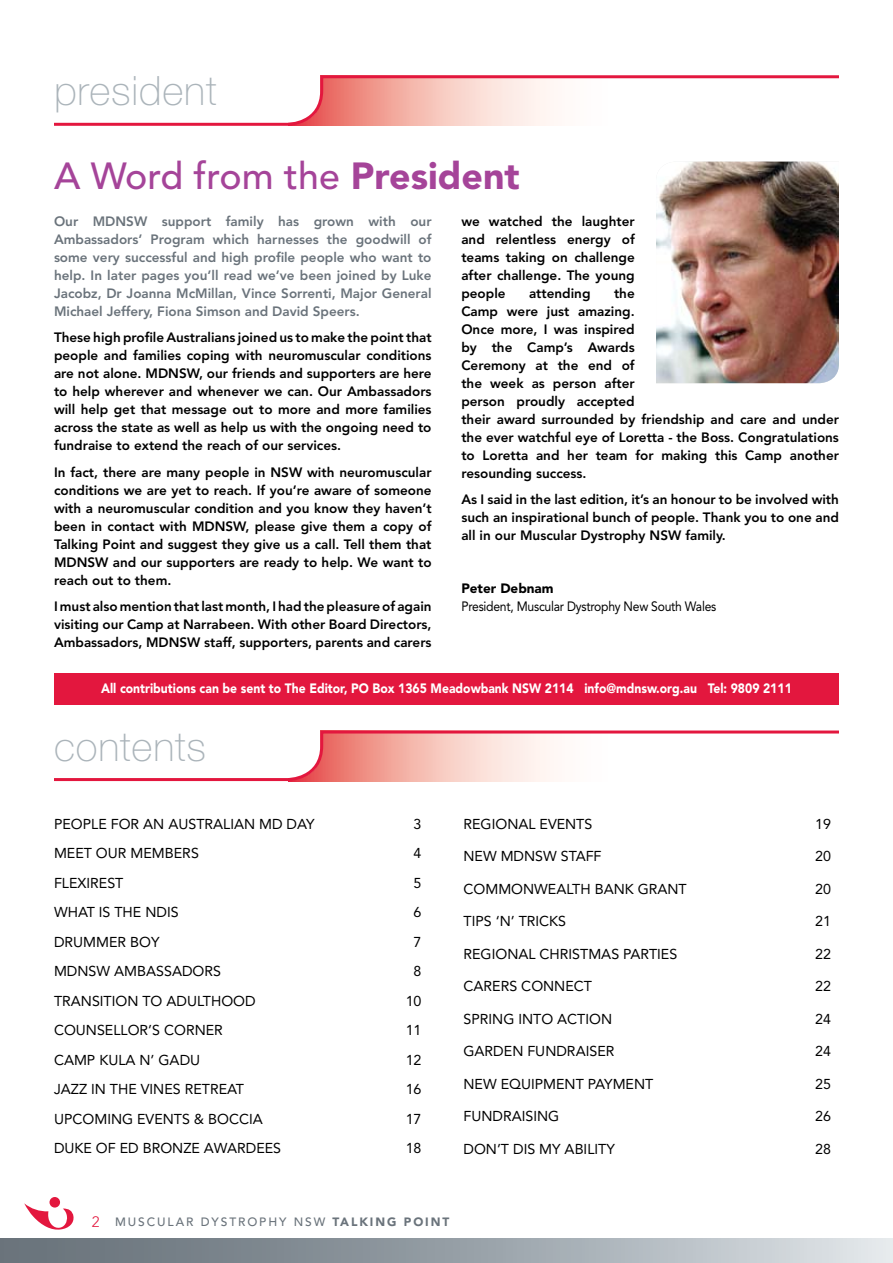
<style>
.page{position:relative;width:893px;height:1263px;background:#fff}
.page>*{position:absolute;margin:0;border:0;box-sizing:border-box;transform-origin:0 0}
.t1{font:100 40.5px "Helvetica Neue LT Std";letter-spacing:.02em;color:#abb4ba}
.t2{font:500 37.5px "Avenir";color:#a54499}
.t3{font:14.25px "Avenir";color:#000}
.t4{font:800 13.5px/18px "Avenir";color:#000;text-align:justify}
.t5{font:800 13.5px/18px "Avenir";color:#6a737b;text-align:justify}
.t6{font:900 13.5px "Avenir";color:#fff;scale:.9 1}
.t7{font:13.5px "Avenir";letter-spacing:-.02em;color:#000;scale:.9 1}
.t8{font:900 13.5px "Avenir";color:#000}
.t9{font:500 12px "Avenir";letter-spacing:.16em;color:#6a737b}
.s1{font-weight:900}
.s2{font-weight:300;font-size:15px;color:#e3173e}
</style>
<div class="page">
<div style="left:49px;top:1197px;width:11px;height:10px;background:#e3173e;border-radius:50%"></div>
<svg style="left:24px;top:1203px;width:50px;height:27px"></svg>
<div style="left:0;top:1239px;width:893px;height:24px;background:linear-gradient(to right,#5c6770,#dae0e5)"></div>
<svg style="left:54px;top:75px;width:785px;height:51px"></svg>
<img style="left:656px;top:162px;width:183px;height:221px">
<svg style="left:54px;top:730px;width:785px;height:52px"></svg>
<div style="left:54px;top:673px;width:785px;height:32px;background:#e3173e"></div>
<h1 class="t1" style="left:54px;top:67px;width:164px">president</h1>
<h2 class="t2" style="left:54px;top:154px;width:467px">A Word from the <span class="s1">President</span></h2>
<p class="t5" style="left:54px;top:212px;width:379px">Our MDNSW support family has grown with our Ambassadors’ Program which harnesses the goodwill of some very successful and high profile people who want to help. In later pages you’ll read we’ve been joined by Luke Jacobz, Dr Joanna McMillan, Vince Sorrenti, Major General Michael Jeffery, Fiona Simson and David Speers.</p>
<p class="t4" style="left:54px;top:328px;width:379px">These high profile Australians joined us to make the point that people and families coping with neuromuscular conditions are not alone. MDNSW, our friends and supporters are here to help wherever and whenever we can. Our Ambassadors will help get that message out to more and more families across the state as well as help us with the ongoing need to fundraise to extend the reach of our services.</p>
<p class="t4" style="left:54px;top:463px;width:379px">In fact, there are many people in NSW with neuromuscular conditions we are yet to reach. If you’re aware of someone with a neuromuscular condition and you know they haven’t been in contact with MDNSW, please give them a copy of Talking Point and suggest they give us a call. Tell them that MDNSW and our supporters are ready to help. We want to reach out to them.</p>
<p class="t4" style="left:54px;top:597px;width:379px">I must also mention that last month, I had the pleasure of again visiting our Camp at Narrabeen. With other Board Directors, Ambassadors, MDNSW staff, supporters, parents and carers</p>
<p class="t4" style="left:461px;top:212px;width:175px">we watched the laughter and relentless energy of teams taking on challenge after challenge. The young people</p>
<p class="t4" style="left:461px;top:284px;width:379px;text-align:left;text-indent:153px">the<br>Camp were just amazing.<br>Once more, I was inspired<br>by the Camp’s Awards<br>Ceremony at the end of<br>the week as person after<br>person proudly accepted<br>their award surrounded by friendship and care and under the ever watchful eye of Loretta - the Boss. Congratulations to Loretta and her team for making this Camp another resounding success.</p>
<p class="t4" style="left:461px;top:490px;width:379px">As I said in the last edition, it’s an honour to be involved with such an inspirational bunch of people. Thank you to one and all in our Muscular Dystrophy NSW family.</p>
<p class="t8" style="left:461px;top:580px;width:94px">Peter Debnam</p>
<p class="t7" style="left:461px;top:599px;width:285px">PRESIDENT, MUSCULAR DYSTROPHY NEW SOUTH WALES</p>
<p class="t4" style="left:529px;top:284px;width:63px">attending</p>
<p class="t6" style="left:101px;top:680px;width:769px">All contributions can be sent to The Editor, PO Box 1365 Meadowbank NSW 2114 info@mdnsw.org.au Tel: 9809 2111</p>
<h1 class="t1" style="left:54px;top:723px;width:153px">contents</h1>
<p class="t3" style="left:54px;top:816px;width:262px">PEOPLE FOR AN AUSTRALIAN MD DAY</p>
<p class="t3" style="left:414px;top:816px;width:9px">3</p>
<p class="t3" style="left:54px;top:845px;width:142px">MEET OUR MEM BERS</p>
<p class="t3" style="left:414px;top:845px;width:9px">4</p>
<p class="t3" style="left:54px;top:875px;width:71px">FLEXIREST</p>
<p class="t3" style="left:414px;top:875px;width:9px">5</p>
<p class="t3" style="left:54px;top:904px;width:126px">WHAT IS THE NDIS</p>
<p class="t3" style="left:414px;top:904px;width:9px">6</p>
<p class="t3" style="left:54px;top:934px;width:107px">DRUMM ER BOY</p>
<p class="t3" style="left:414px;top:934px;width:9px">7</p>
<p class="t3" style="left:54px;top:963px;width:167px">MDNSW AM BASSADORS</p>
<p class="t3" style="left:414px;top:963px;width:9px">8</p>
<p class="t3" style="left:54px;top:993px;width:201px">TRANS ITION TO AD ULTHOOD</p>
<p class="t3" style="left:406px;top:993px;width:17px">10</p>
<p class="t3" style="left:54px;top:1022px;width:170px">COUNSELLOR’S CORN ER</p>
<p class="t3" style="left:406px;top:1022px;width:17px">11</p>
<p class="t3" style="left:54px;top:1052px;width:148px">CAMP KULA N’ GADU</p>
<p class="t3" style="left:406px;top:1052px;width:17px">12</p>
<p class="t3" style="left:54px;top:1081px;width:192px">JAZZ IN THE VIN ES RETREAT</p>
<p class="t3" style="left:406px;top:1081px;width:17px">16</p>
<p class="t3" style="left:54px;top:1111px;width:10px">UPC</p>
<p class="t3" style="left:83px;top:1111px;width:182px">OMING EVENTS &amp; BOCCIA</p>
<p class="t3" style="left:406px;top:1111px;width:17px">17</p>
<p class="t3" style="left:54px;top:1140px;width:227px">DUKE OF ED BRONZE AWARDEES</p>
<p class="t3" style="left:406px;top:1140px;width:17px">18</p>
<p class="t3" style="left:463px;top:815px;width:126px">REG IONAL EVENTS</p>
<p class="t3" style="left:815px;top:815px;width:17px">19</p>
<p class="t3" style="left:463px;top:848px;width:140px">NEW MDNSW STAFF</p>
<p class="t3" style="left:815px;top:848px;width:17px">20</p>
<p class="t3" style="left:463px;top:881px;width:225px">COMM ONWEALTH BANK GRANT</p>
<p class="t3" style="left:815px;top:881px;width:17px">20</p>
<p class="t3" style="left:463px;top:913px;width:84px">TIPS ‘N’ TRICKS</p>
<p class="t3" style="left:815px;top:913px;width:17px">21</p>
<p class="t3" style="left:463px;top:946px;width:213px">REG IONAL CHRISTMAS PARTIES</p>
<p class="t3" style="left:815px;top:946px;width:17px">22</p>
<p class="t3" style="left:463px;top:978px;width:130px">CARERS CONN ECT</p>
<p class="t3" style="left:815px;top:978px;width:17px">22</p>
<p class="t3" style="left:463px;top:1011px;width:144px">SPRING INTO ACTION</p>
<p class="t3" style="left:815px;top:1011px;width:17px">24</p>
<p class="t3" style="left:463px;top:1043px;width:153px">GARDEN FUNDRAISER</p>
<p class="t3" style="left:815px;top:1043px;width:17px">24</p>
<p class="t3" style="left:463px;top:1076px;width:191px">NEW EQUIPM ENT PAYM ENT</p>
<p class="t3" style="left:815px;top:1076px;width:17px">25</p>
<p class="t3" style="left:463px;top:1108px;width:85px">FUNDRAISING</p>
<p class="t3" style="left:815px;top:1108px;width:17px">26</p>
<p class="t3" style="left:463px;top:1141px;width:153px">DON ’T DIS MY ABILITY</p>
<p class="t3" style="left:815px;top:1141px;width:17px">28</p>
<p class="t9" style="left:92px;top:1214px;width:359px"><span class="s2">2</span> MUSCULAR DYSTROPHY NSW <span class="s1">TALKING POINT</span></p>
</div>
